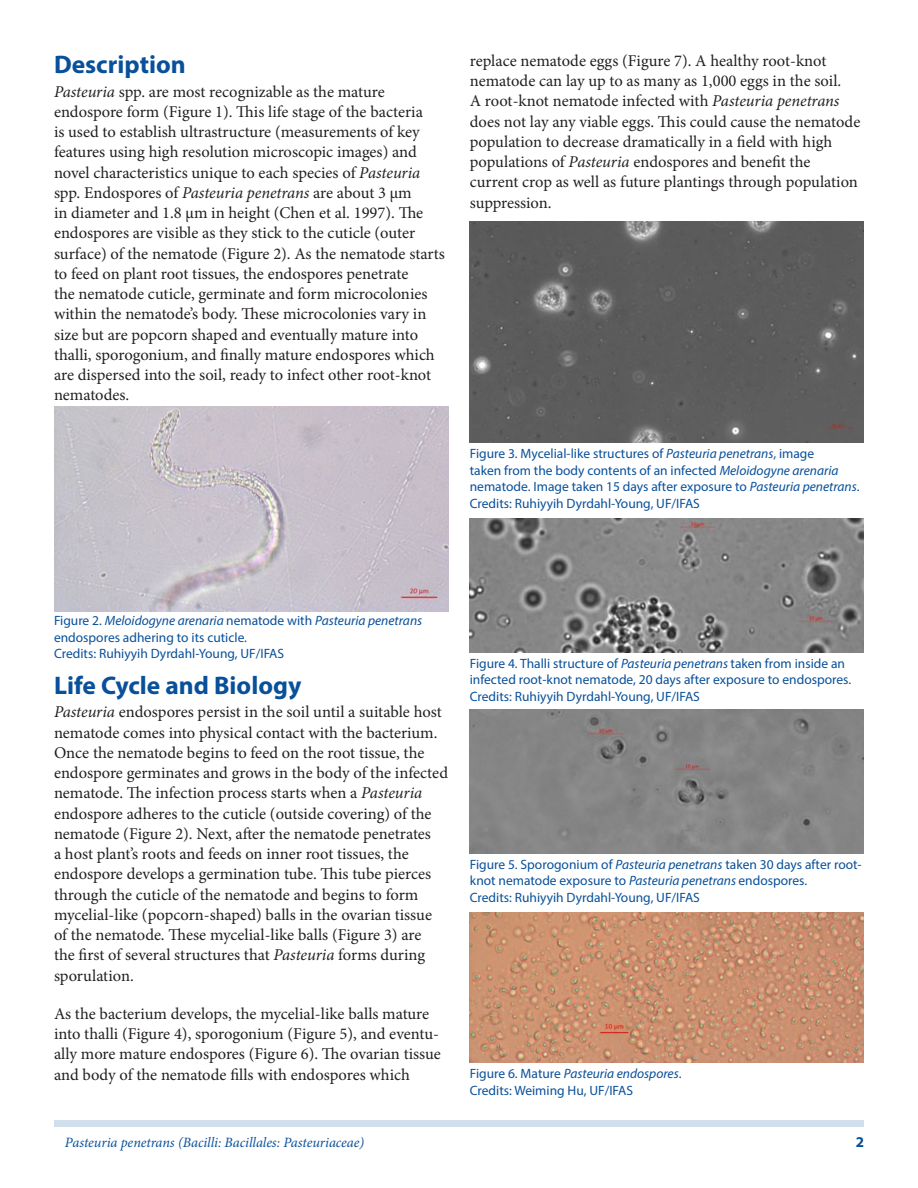
<style>
.page{position:relative;width:918px;height:1188px;background:#fff}
.page>*{position:absolute;margin:0;border:0;box-sizing:border-box;transform-origin:0 0}
.SectionHeading0{font:700 25.5px "Myriad Pro";color:#09509a}
.Paragraph{font:16.5px/20.2px "Minion Pro";color:#231f20}
.t1{font:700 15px "Myriad Pro";color:#09509a}
.RunningTitleItalics{font:italic 14.25px "Minion Pro";letter-spacing:-.005em;color:#09509a}
.FigureCaption{font:13.5px/16.5px "Myriad Pro";color:#09509a}
.FigureCaption-2{font:italic 13.5px "Myriad Pro";color:#09509a}
.s1{font-style:italic}
.s2{font-style:normal}
</style>
<div class="page">
<div style="left:54px;top:1120px;width:810px;height:7px;background:#d0dfeb"></div>
<img style="left:54px;top:407px;width:394px;height:204px">
<img style="left:470px;top:221px;width:394px;height:222px">
<img style="left:470px;top:518px;width:394px;height:134px">
<div style="left:470px;top:710px;width:394px;height:143px;background:#858585"></div>
<img style="left:470px;top:913px;width:394px;height:150px">
<p class="SectionHeading0" style="left:54px;top:48px;width:133px">Description</p>
<p class="Paragraph" style="left:54px;top:81px;width:392px"><span class="s1">Pasteuria</span> spp. are most recognizable as the mature endospore form (Figure 1). This life stage of the bacteria<br>is used to establish ultrastructure (measurements of key features using high resolution microscopic images) and novel characteristics unique to each species of <span class="s1">Pasteuria </span>spp. Endospores of <span class="s1">Pasteuria penetrans</span> are about 3 µm<br>in diameter and 1.8 µm in height (Chen et al. 1997). The endospores are visible as they stick to the cuticle (outer surface) of the nematode (Figure 2). As the nematode starts to feed on plant root tissues, the endospores penetrate<br>the nematode cuticle, germinate and form microcolonies within the nematode’s body. These microcolonies vary in size but are popcorn shaped and eventually mature into thalli, sporogonium, and finally mature endospores which are dispersed into the soil, ready to infect other root-knot nematodes.</p>
<p class="Paragraph" style="left:470px;top:51px;width:392px">replace nematode eggs (Figure 7). A healthy root-knot nematode can lay up to as many as 1,000 eggs in the soil.<br>A root-knot nematode infected with <span class="s1">Pasteuria penetrans </span>does not lay any viable eggs. This could cause the nematode population to decrease dramatically in a field with high populations of <span class="s1">Pasteuria</span> endospores and benefit the current crop as well as future plantings through population suppression.</p>
<p class="FigureCaption" style="left:470px;top:445px;width:391px">Figure 3. Mycelial-like structures of <span class="s1">Pasteuria penetrans</span>, image<br>taken from the body contents of an infected <span class="s1">Meloidogyne arenaria </span>nematode. Image taken 15 days after exposure to <span class="s1">Pasteuria penetrans</span>.</p>
<p class="FigureCaption" style="left:470px;top:495px;width:232px">Credits: Ruhiyyih Dyrdahl-Young, UF/IFAS</p>
<p class="FigureCaption" style="left:54px;top:612px;width:370px">Figure 2. <span class="s1">Meloidogyne arenaria</span> nematode with <span class="s1">Pasteuria penetrans </span>endospores adhering to its cuticle.</p>
<p class="FigureCaption" style="left:54px;top:645px;width:232px">Credits: Ruhiyyih Dyrdahl-Young, UF/IFAS</p>
<p class="SectionHeading0" style="left:54px;top:669px;width:249px">Life Cycle and Biology</p>
<p class="Paragraph" style="left:54px;top:702px;width:396px"><span class="s1">Pasteuria</span> endospores persist in the soil until a suitable host nematode comes into physical contact with the bacterium.<br>Once the nematode begins to feed on the root tissue, the endospore germinates and grows in the body of the infected nematode. The infection process starts when a <span class="s1">Pasteuria </span>endospore adheres to the cuticle (outside covering) of the nematode (Figure 2). Next, after the nematode penetrates<br>a host plant’s roots and feeds on inner root tissues, the endospore develops a germination tube. This tube pierces through the cuticle of the nematode and begins to form mycelial-like (popcorn-shaped) balls in the ovarian tissue of the nematode. These mycelial-like balls (Figure 3) are<br>the first of several structures that <span class="s1">Pasteuria</span> forms during sporulation.</p>
<p class="Paragraph" style="left:54px;top:1003px;width:388px">As the bacterium develops, the mycelial-like balls mature into thalli (Figure 4), sporogonium (Figure 5), and eventu&shy;ally more mature endospores (Figure 6). The ovarian tissue and body of the nematode fills with endospores which</p>
<p class="FigureCaption" style="left:470px;top:655px;width:383px">Figure 4. Thalli structure of <span class="s1">Pasteuria penetrans</span> taken from inside an infected root-knot nematode, 20 days after exposure to endospores.</p>
<p class="FigureCaption" style="left:470px;top:688px;width:232px">Credits: Ruhiyyih Dyrdahl-Young, UF/IFAS</p>
<p class="FigureCaption" style="left:470px;top:856px;width:393px">Figure 5. Sporogonium of <span class="s1">Pasteuria penetrans</span> taken 30 days after root&shy;knot nematode exposure to <span class="s1">Pasteuria penetrans</span> endospores.</p>
<p class="FigureCaption" style="left:470px;top:889px;width:232px">Credits: Ruhiyyih Dyrdahl-Young, UF/IFAS</p>
<p class="FigureCaption-2" style="left:470px;top:1065px;width:213px"><span class="s2">Figure 6. Mature</span> Pasteuria endospores<span class="s2">.</span></p>
<p class="FigureCaption" style="left:470px;top:1082px;width:165px">Credits: Weiming Hu, UF/IFAS</p>
<p class="RunningTitleItalics" style="left:65px;top:1133px;width:301px">Pasteuria penetrans (Bacilli: Bacillales: Pasteuriaceae)</p>
<p class="t1" style="left:856px;top:1133px;width:10px">2</p>
</div>
